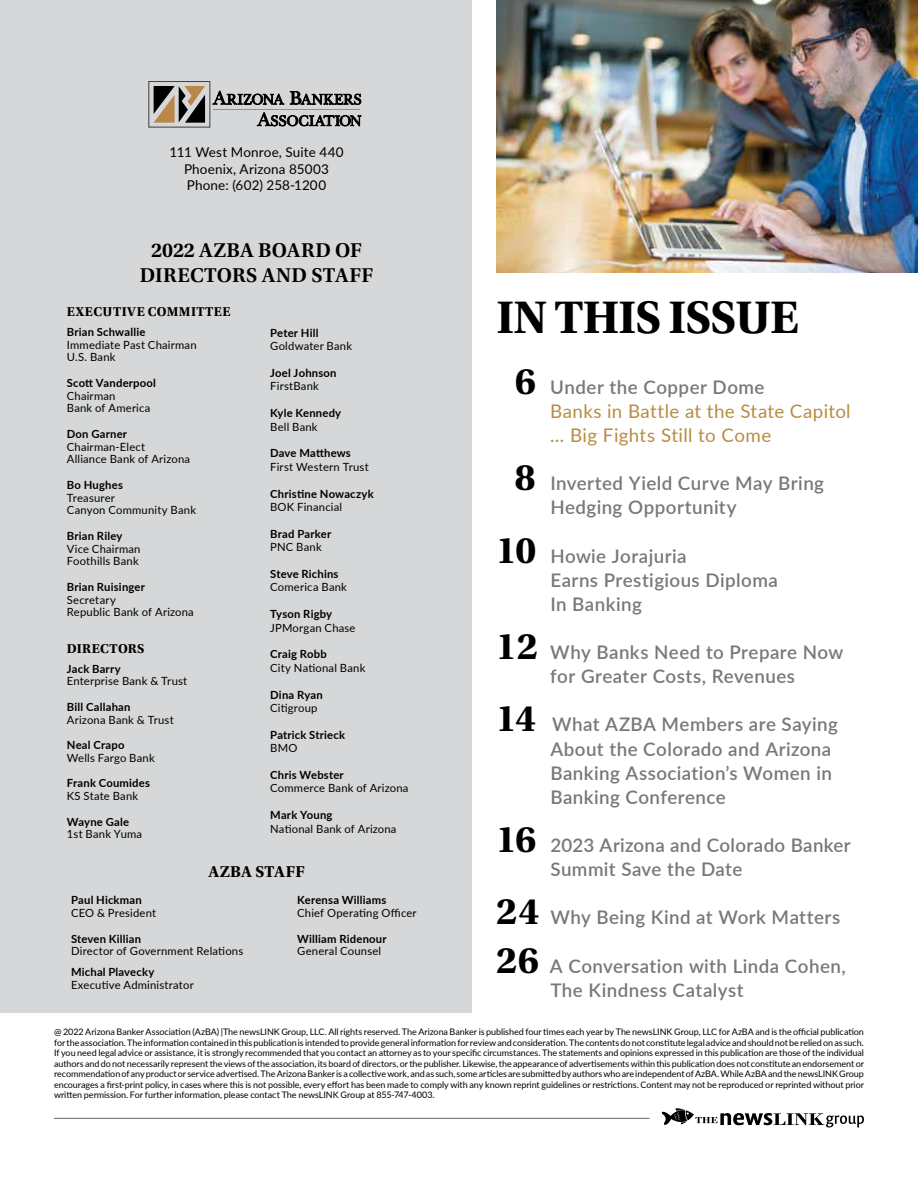
<style>
.page{position:relative;width:918px;height:1188px;background:#fff}
.page>*{position:absolute;margin:0;border:0;box-sizing:border-box;transform-origin:0 0}
.t1{font:700 48px "Utopia Std";letter-spacing:-.02em;color:#000}
.t2{font:600 21px/25.3px "Utopia Std";letter-spacing:.01em;color:#000;text-align:center}
.t3{font:600 18.75px/24.2px "Lato";letter-spacing:.025em;color:#77787b}
.t4{font:18.75px/24.2px "Lato";letter-spacing:.02em;color:#b78c3f}
.t5{font:700 16.5px "Utopia Std";letter-spacing:.025em;color:#000}
.t6{font:13.5px/16.5px "Lato";letter-spacing:.01em;color:#000;text-align:center}
.t7{font:700 13.5px "Utopia Std";letter-spacing:.03em;color:#000}
.t8{font:11.25px/12.8px "Lato";letter-spacing:.015em;color:#000}
.t9{font:700 11.25px "Lato";letter-spacing:.02em;color:#000}
.t10{font:9px/10.5px "Lato";letter-spacing:-.005em;color:#000;text-align:justify}
.s1{font-family:"Utopia Std";font-weight:700;font-size:39px;color:#000}
.s2{font-weight:600;color:#77787b}
</style>
<div class="page">
<div style="left:0;top:0;width:471px;height:1013px;background:#d5d7d8"></div>
<svg style="left:212px;top:90px;width:72px;height:15px"></svg>
<svg style="left:290px;top:91px;width:71px;height:14px"></svg>
<svg style="left:257px;top:112px;width:104px;height:15px"></svg>
<div style="left:148px;top:81px;width:62px;height:47px;border:1px solid #434345"></div>
<hr style="left:213px;top:109px;width:147px;height:1px;background:#ba8748">
<svg style="left:154px;top:86px;width:51px;height:37px"></svg>
<img style="left:496px;top:0;width:422px;height:273px">
<svg style="left:662px;top:1108px;width:202px;height:19px"></svg>
<hr style="left:54px;top:1118px;width:596px;height:1px;background:#666767">
<h3 class="t6" style="left:169px;top:144px;width:176px">111 West Monroe, Suite 440<br>Phoenix, Arizona 85003<br>Phone: (602) 258-1200</h3>
<h2 class="t2" style="left:140px;top:238px;width:235px">2022 AZBA BOARD OF<br>DIRECTORS AND STAFF</h2>
<h3 class="t7" style="left:67px;top:304px;width:165px">EXECUTIVE COMMITTEE</h3>
<p class="t9" style="left:67px;top:324px;width:80px">Brian Schwallie</p>
<p class="t8" style="left:67px;top:338px;width:131px">Immediate Past Chairman<br>U.S. Bank</p>
<p class="t9" style="left:67px;top:375px;width:91px">Scott Vanderpool</p>
<p class="t8" style="left:67px;top:389px;width:85px">Chairman<br>Bank of America</p>
<p class="t9" style="left:67px;top:426px;width:62px">Don Garner</p>
<p class="t8" style="left:67px;top:440px;width:125px">Chairman-Elect<br>Alliance Bank of Arizona</p>
<p class="t9" style="left:67px;top:477px;width:58px">Bo Hughes</p>
<p class="t8" style="left:67px;top:491px;width:131px">Treasurer<br>Canyon Community Bank</p>
<p class="t9" style="left:67px;top:528px;width:57px">Brian Riley</p>
<p class="t8" style="left:67px;top:542px;width:75px">Vice Chairman<br>Foothills Bank</p>
<p class="t9" style="left:67px;top:579px;width:80px">Brian Ruisinger</p>
<p class="t8" style="left:67px;top:593px;width:129px">Secretary<br>Republic Bank of Arizona</p>
<h3 class="t7" style="left:67px;top:641px;width:79px">DIRECTORS</h3>
<p class="t9" style="left:67px;top:660px;width:55px">Jack Barry</p>
<p class="t8" style="left:67px;top:675px;width:122px">Enterprise Bank &amp; Trust</p>
<p class="t9" style="left:67px;top:699px;width:65px">Bill Callahan</p>
<p class="t8" style="left:67px;top:713px;width:108px">Arizona Bank &amp; Trust</p>
<p class="t9" style="left:67px;top:737px;width:59px">Neal Crapo</p>
<p class="t8" style="left:67px;top:751px;width:89px">Wells Fargo Bank</p>
<p class="t9" style="left:67px;top:775px;width:85px">Frank Coumides</p>
<p class="t8" style="left:67px;top:789px;width:73px">KS State Bank</p>
<p class="t9" style="left:67px;top:813px;width:64px">Wayne Gale</p>
<p class="t8" style="left:67px;top:828px;width:77px">1st Bank Yuma</p>
<p class="t9" style="left:270px;top:324px;width:50px">Peter Hill</p>
<p class="t8" style="left:270px;top:339px;width:83px">Goldwater Bank</p>
<p class="t9" style="left:270px;top:365px;width:68px">Joel Johnson</p>
<p class="t8" style="left:270px;top:379px;width:50px">FirstBank</p>
<p class="t9" style="left:270px;top:405px;width:73px">Kyle Kennedy</p>
<p class="t8" style="left:270px;top:420px;width:49px">Bell Bank</p>
<p class="t9" style="left:270px;top:445px;width:82px">Dave Matthews</p>
<p class="t8" style="left:270px;top:460px;width:100px">First Western Trust</p>
<p class="t9" style="left:270px;top:485px;width:105px">Christine Nowaczyk</p>
<p class="t8" style="left:270px;top:500px;width:73px">BOK Financial</p>
<p class="t9" style="left:270px;top:525px;width:63px">Brad Parker</p>
<p class="t8" style="left:270px;top:540px;width:53px">PNC Bank</p>
<p class="t9" style="left:270px;top:566px;width:70px">Steve Richins</p>
<p class="t8" style="left:270px;top:580px;width:78px">Comerica Bank</p>
<p class="t9" style="left:270px;top:606px;width:64px">Tyson Rigby</p>
<p class="t8" style="left:270px;top:621px;width:87px">JPMorgan Chase</p>
<p class="t9" style="left:270px;top:646px;width:58px">Craig Robb</p>
<p class="t8" style="left:270px;top:661px;width:97px">City National Bank</p>
<p class="t9" style="left:270px;top:686px;width:54px">Dina Ryan</p>
<p class="t8" style="left:270px;top:701px;width:49px">Citigroup</p>
<p class="t9" style="left:270px;top:726px;width:76px">Patrick Strieck</p>
<p class="t8" style="left:270px;top:741px;width:29px">BMO</p>
<p class="t9" style="left:270px;top:767px;width:75px">Chris Webster</p>
<p class="t8" style="left:270px;top:781px;width:140px">Commerce Bank of Arizona</p>
<p class="t9" style="left:270px;top:807px;width:64px">Mark Young</p>
<p class="t8" style="left:270px;top:822px;width:128px">National Bank of Arizona</p>
<h3 class="t5" style="left:208px;top:862px;width:98px">AZBA STAFF</h3>
<p class="t9" style="left:71px;top:892px;width:72px">Paul Hickman</p>
<p class="t8" style="left:71px;top:906px;width:87px">CEO &amp; President</p>
<p class="t9" style="left:71px;top:930px;width:72px">Steven Killian</p>
<p class="t8" style="left:71px;top:944px;width:174px">Director of Government Relations</p>
<p class="t9" style="left:71px;top:964px;width:85px">Michal Plavecky</p>
<p class="t8" style="left:71px;top:978px;width:124px">Executive Administrator</p>
<p class="t9" style="left:297px;top:892px;width:91px">Kerensa Williams</p>
<p class="t8" style="left:297px;top:906px;width:121px">Chief Operating Officer</p>
<p class="t9" style="left:297px;top:930px;width:91px">William Ridenour</p>
<p class="t8" style="left:297px;top:944px;width:86px">General Counsel</p>
<h1 class="t1" style="left:497px;top:290px;width:304px">IN THIS ISSUE</h1>
<h3 class="t4" style="left:550px;top:374px;width:302px;text-indent:-35px"><span class="s1">6</span> <span class="s2">Under the Copper Dome<br></span>Banks in Battle at the State Capitol … Big Fights Still to Come</h3>
<h3 class="t3" style="left:550px;top:471px;width:275px;text-indent:-35px"><span class="s1">8</span> Inverted Yield Curve May Bring<br>Hedging Opportunity</h3>
<h3 class="t3" style="left:550px;top:543px;width:229px;text-indent:-54px"><span class="s1">10</span> Howie Jorajuria<br>Earns Prestigious Diploma<br>In Banking</h3>
<h3 class="t3" style="left:496px;top:639px;width:349px;text-align:center"><span class="s1">12</span> Why Banks Need to Prepare Now for Greater Costs, Revenues</h3>
<h3 class="t3" style="left:550px;top:712px;width:289px;text-indent:-54px"><span class="s1">14</span> What AZBA Members are Saying<br>About the Colorado and Arizona<br>Banking Association’s Women in<br>Banking Conference</h3>
<h3 class="t3" style="left:550px;top:832px;width:302px;text-indent:-54px"><span class="s1">16</span> 2023 Arizona and Colorado Banker<br>Summit Save the Date</h3>
<h3 class="t3" style="left:496px;top:905px;width:345px"><span class="s1">24</span> Why Being Kind at Work Matters</h3>
<h3 class="t3" style="left:550px;top:953px;width:297px;text-indent:-54px"><span class="s1">26</span> A Conversation with Linda Cohen,<br>The Kindness Catalyst</h3>
<p class="t10" style="left:54px;top:1026px;width:812px">@ 2022 Arizona Banker Association (AzBA) |The newsLINK Group, LLC. All rights reserved. The Arizona Banker is published four times each year by The newsLINK Group, LLC for AzBA and is the official publication for the association. The information contained in this publication is intended to provide general information for review and consideration. The contents do not constitute legal advice and should not be relied on as such.<br>If you need legal advice or assistance, it is strongly recommended that you contact an attorney as to your specific circumstances. The statements and opinions expressed in this publication are those of the individual authors and do not necessarily represent the views of the association, its board of directors, or the publisher. Likewise, the appearance of advertisements within this publication does not constitute an endorsement or recommendation of any product or service advertised. The Arizona Banker is a collective work, and as such, some articles are submitted by authors who are independent of AzBA. While AzBA and the newsLINK Group encourages a first-print policy, in cases where this is not possible, every effort has been made to comply with any known reprint guidelines or restrictions. Content may not be reproduced or reprinted without prior written permission. For further information, please contact The newsLINK Group at 855-747-4003.</p>
</div>
